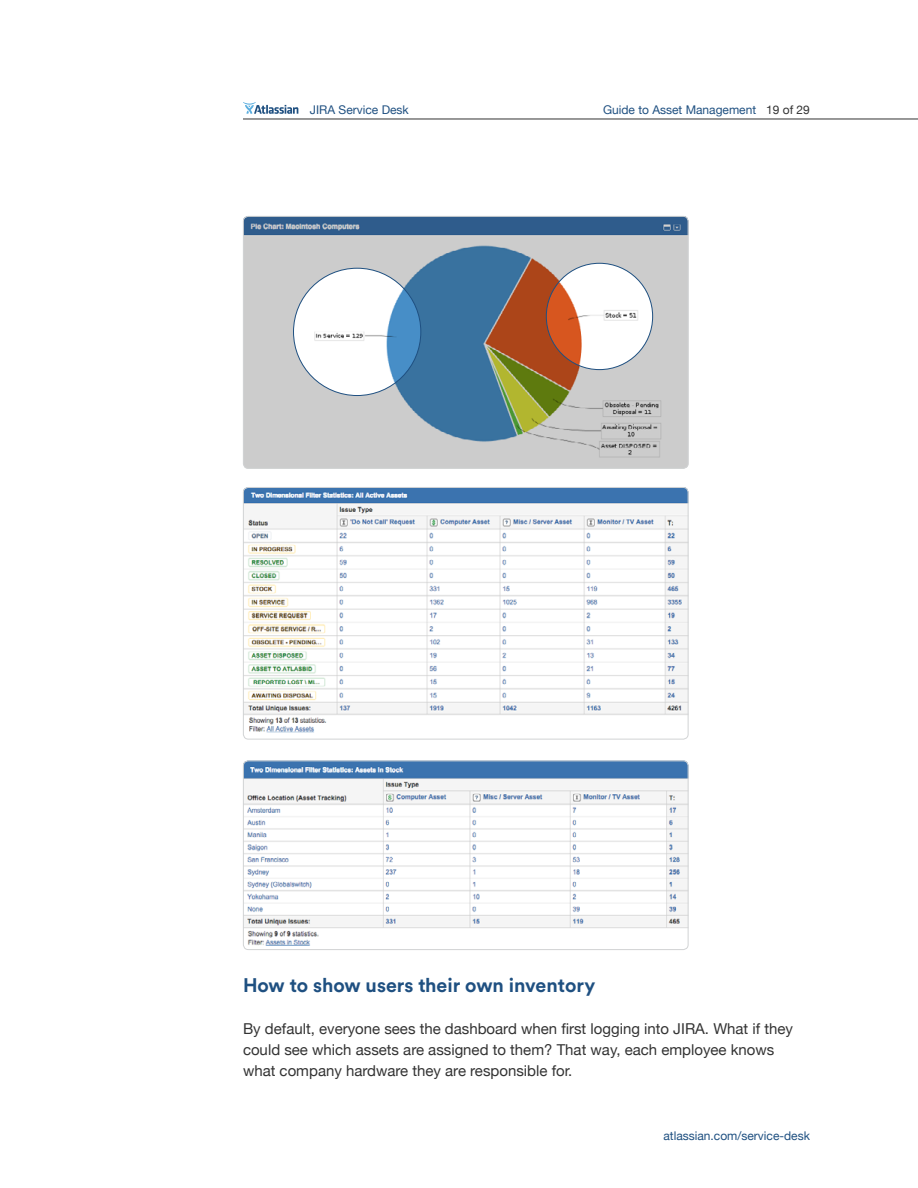
<style>
.page{position:relative;width:918px;height:1188px;background:#fff}
.page>*{position:absolute;margin:0;border:0;box-sizing:border-box;transform-origin:0 0}
.t1{font:700 19.5px "Circular Pro";color:#1f5081}
.t2{font:15px/21px "Helvetica Neue";color:#333}
.t3{font:12px "Helvetica Neue";color:#1f5081}
.s1{color:#333}
</style>
<div class="page">
<hr style="left:243px;top:119px;width:675px;height:1px;background:#333">
<svg style="left:243px;top:102px;width:55px;height:12px"></svg>
<img style="left:243px;top:216px;width:444px;height:253px">
<div style="left:243px;top:216px;width:446px;height:253px;border:1px solid #d1d3d4;border-radius:5px"></div>
<img style="left:243px;top:762px;width:444px;height:188px">
<div style="left:243px;top:760px;width:446px;height:190px;border:1px solid #d1d3d4;border-radius:5px"></div>
<img style="left:243px;top:487px;width:444px;height:253px">
<div style="left:243px;top:487px;width:446px;height:252px;border:1px solid #d1d3d4;border-radius:5px"></div>
<img style="left:294px;top:268px;width:127px;height:128px;border-radius:64px">
<img style="left:546px;top:263px;width:107px;height:107px;border-radius:53px">
<p class="t3" style="left:310px;top:101px;width:100px">JIRA Service Desk</p>
<p class="t3" style="left:603px;top:101px;width:208px">Guide to Asset Management <span class="s1">19 of 29</span></p>
<h1 class="t1" style="left:243px;top:971px;width:354px">How to show users their own inventory</h1>
<p class="t2" style="left:243px;top:1019px;width:552px">By default, everyone sees the dashboard when first logging into JIRA. What if they could see which assets are assigned to them? That way, each employee knows what company hardware they are responsible for.</p>
<p class="t3" style="left:664px;top:1127px;width:148px">atlassian.com/service-desk</p>
</div>
